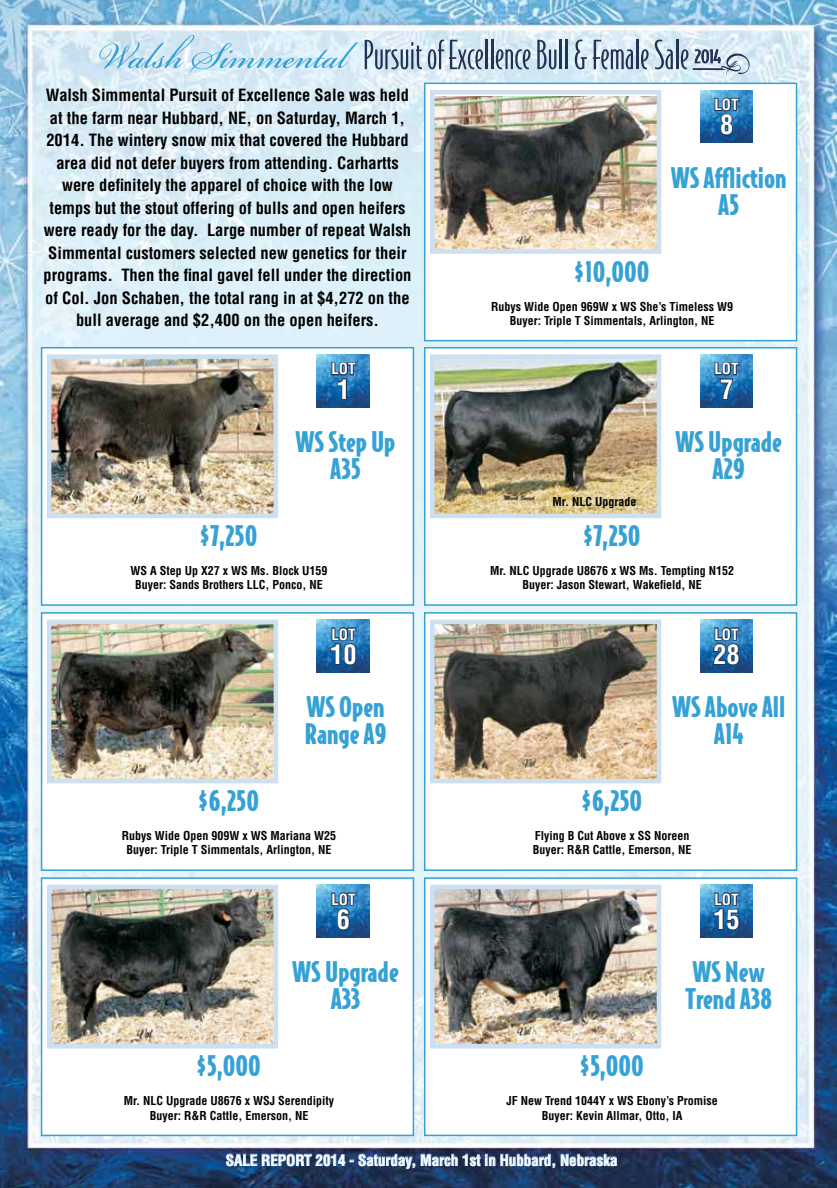
<style>
.page{position:relative;width:837px;height:1188px;background:#fff}
.page>*{position:absolute;margin:0;border:0;box-sizing:border-box;transform-origin:0 0}
.t1{font:900 27px/27px "Bodega Sans";color:#35a1d4;text-align:center}
.t2{font:700 condensed 26.25px "Helvetica";color:#fff}
.t3{font:700 condensed 16.5px/22.5px "Helvetica";color:#000;text-align:center}
.t4{font:700 condensed 15px "Helvetica";color:#fff}
.t5{font:700 condensed 12px/14.4px "Helvetica";color:#000;text-align:center}
</style>
<div class="page">
<img style="left:0;top:0;width:837px;height:1188px">
<svg style="left:226px;top:1148px;width:392px;height:31px"></svg>
<svg style="left:99px;top:35px;width:259px;height:38px"></svg>
<svg style="left:365px;top:40px;width:57px;height:29px"></svg>
<svg style="left:428px;top:40px;width:55px;height:29px"></svg>
<hr style="left:485px;top:40px;width:3px;height:29px;background:#223354">
<hr style="left:491px;top:40px;width:2px;height:29px;background:#223354">
<svg style="left:496px;top:49px;width:34px;height:20px"></svg>
<svg style="left:537px;top:40px;width:19px;height:29px"></svg>
<hr style="left:559px;top:40px;width:3px;height:29px;background:#223354">
<hr style="left:565px;top:40px;width:2px;height:29px;background:#223354">
<svg style="left:575px;top:40px;width:12px;height:29px"></svg>
<svg style="left:593px;top:40px;width:40px;height:29px"></svg>
<hr style="left:636px;top:40px;width:2px;height:29px;background:#223354">
<svg style="left:641px;top:49px;width:8px;height:20px"></svg>
<svg style="left:655px;top:40px;width:18px;height:29px"></svg>
<hr style="left:676px;top:40px;width:2px;height:29px;background:#223354">
<svg style="left:681px;top:49px;width:69px;height:26px"></svg>
<div style="left:424px;top:83px;width:373px;height:258px;background:#fff;border:2px solid #35a1d4"></div>
<img style="left:435px;top:96px;width:221px;height:153px">
<div style="left:430px;top:90px;width:231px;height:164px;border:4px solid #cde0f1"></div>
<img style="left:700px;top:90px;width:53px;height:53px">
<svg style="left:714px;top:97px;width:26px;height:40px"></svg>
<div style="left:41px;top:347px;width:373px;height:259px;background:#fff;border:2px solid #35a1d4"></div>
<img style="left:52px;top:359px;width:221px;height:154px">
<div style="left:47px;top:354px;width:231px;height:164px;border:4px solid #cde0f1"></div>
<img style="left:317px;top:354px;width:53px;height:53px">
<svg style="left:331px;top:361px;width:26px;height:40px"></svg>
<div style="left:424px;top:347px;width:373px;height:259px;background:#fff;border:2px solid #35a1d4"></div>
<img style="left:435px;top:359px;width:221px;height:154px">
<div style="left:430px;top:354px;width:231px;height:164px;border:4px solid #cde0f1"></div>
<img style="left:700px;top:354px;width:53px;height:53px">
<svg style="left:714px;top:361px;width:26px;height:40px"></svg>
<div style="left:41px;top:612px;width:373px;height:259px;background:#fff;border:2px solid #35a1d4"></div>
<img style="left:52px;top:625px;width:221px;height:153px">
<div style="left:47px;top:620px;width:231px;height:163px;border:4px solid #cde0f1"></div>
<img style="left:317px;top:620px;width:53px;height:52px">
<svg style="left:330px;top:626px;width:27px;height:40px"></svg>
<div style="left:424px;top:612px;width:373px;height:259px;background:#fff;border:2px solid #35a1d4"></div>
<img style="left:435px;top:625px;width:221px;height:153px">
<div style="left:430px;top:620px;width:231px;height:163px;border:4px solid #cde0f1"></div>
<img style="left:700px;top:620px;width:53px;height:52px">
<svg style="left:712px;top:626px;width:29px;height:40px"></svg>
<div style="left:41px;top:877px;width:373px;height:259px;background:#fff;border:2px solid #35a1d4"></div>
<img style="left:52px;top:890px;width:221px;height:154px">
<div style="left:47px;top:885px;width:231px;height:164px;border:4px solid #cde0f1"></div>
<img style="left:317px;top:885px;width:53px;height:53px">
<svg style="left:331px;top:891px;width:26px;height:40px"></svg>
<div style="left:424px;top:877px;width:373px;height:259px;background:#fff;border:2px solid #35a1d4"></div>
<img style="left:435px;top:890px;width:221px;height:154px">
<div style="left:430px;top:885px;width:231px;height:164px;border:4px solid #cde0f1"></div>
<img style="left:700px;top:885px;width:53px;height:53px">
<svg style="left:713px;top:891px;width:27px;height:40px"></svg>
<p class="t3" style="left:44px;top:84px;width:370px">Walsh Simmental Pursuit of Excellence Sale was held at the farm near Hubbard, NE, on Saturday, March 1, 2014. The wintery snow mix that covered the Hubbard area did not defer buyers from attending. Carhartts were definitely the apparel of choice with the low temps but the stout offering of bulls and open heifers were ready for the day. Large number of repeat Walsh Simmental customers selected new genetics for their programs. Then the final gavel fell under the direction of Col. Jon Schaben, the total rang in at $4,272 on the bull average and $2,400 on the open heifers.</p>
<p class="t4" style="left:331px;top:360px;width:26px">LOT</p>
<h2 class="t2" style="left:337px;top:373px;width:15px">1</h2>
<h1 class="t1" style="left:296px;top:427px;width:101px">WS Step Up<br>A35</h1>
<h1 class="t1" style="left:201px;top:521px;width:58px">$7,250</h1>
<p class="t5" style="left:131px;top:563px;width:199px">WS A Step Up X27 x WS Ms. Block U159<br>Buyer: Sands Brothers LLC, Ponco, NE</p>
<p class="t4" style="left:331px;top:625px;width:26px">LOT</p>
<h2 class="t2" style="left:330px;top:638px;width:28px">10</h2>
<h1 class="t1" style="left:305px;top:692px;width:83px;text-align:left">WS Open<br>Range A9</h1>
<h1 class="t1" style="left:199px;top:786px;width:62px">$6,250</h1>
<p class="t5" style="left:122px;top:828px;width:216px">Rubys Wide Open 909W x WS Mariana W25<br>Buyer: Triple T Simmentals, Arlington, NE</p>
<p class="t4" style="left:331px;top:890px;width:26px">LOT</p>
<h2 class="t2" style="left:337px;top:904px;width:15px">6</h2>
<h1 class="t1" style="left:292px;top:957px;width:108px">WS Upgrade<br>A33</h1>
<h1 class="t1" style="left:197px;top:1051px;width:65px">$5,000</h1>
<p class="t5" style="left:124px;top:1094px;width:212px">Mr. NLC Upgrade U8676 x WSJ Serendipity<br>Buyer: R&amp;R Cattle, Emerson, NE</p>
<p class="t4" style="left:714px;top:95px;width:26px">LOT</p>
<h2 class="t2" style="left:720px;top:109px;width:15px">8</h2>
<h1 class="t1" style="left:671px;top:163px;width:117px">WS Affliction<br>A5</h1>
<h1 class="t1" style="left:575px;top:257px;width:76px">$10,000</h1>
<p class="t5" style="left:491px;top:299px;width:243px">Rubys Wide Open 969W x WS She’s Timeless W9<br>Buyer: Triple T Simmentals, Arlington, NE</p>
<p class="t5" style="left:553px;top:494px;width:85px">Mr. NLC Upgrade</p>
<p class="t4" style="left:714px;top:360px;width:26px">LOT</p>
<h2 class="t2" style="left:720px;top:373px;width:15px">7</h2>
<h1 class="t1" style="left:675px;top:427px;width:108px">WS Upgrade<br>A29</h1>
<h1 class="t1" style="left:584px;top:521px;width:58px">$7,250</h1>
<p class="t5" style="left:490px;top:563px;width:246px">Mr. NLC Upgrade U8676 x WS Ms. Tempting N152<br>Buyer: Jason Stewart, Wakefield, NE</p>
<p class="t4" style="left:714px;top:625px;width:26px">LOT</p>
<h2 class="t2" style="left:713px;top:638px;width:28px">28</h2>
<h1 class="t1" style="left:672px;top:692px;width:115px">WS Above All<br>A14</h1>
<h1 class="t1" style="left:582px;top:786px;width:62px">$6,250</h1>
<p class="t5" style="left:533px;top:828px;width:160px;text-align:left">Flying B Cut Above x SS Noreen<br>Buyer: R&amp;R Cattle, Emerson, NE</p>
<p class="t4" style="left:714px;top:890px;width:26px">LOT</p>
<h2 class="t2" style="left:713px;top:904px;width:28px">15</h2>
<h1 class="t1" style="left:685px;top:957px;width:88px;text-align:left">WS New<br>Trend A38</h1>
<h1 class="t1" style="left:580px;top:1051px;width:65px">$5,000</h1>
<p class="t5" style="left:506px;top:1094px;width:213px">JF New Trend 1044Y x WS Ebony’s Promise<br>Buyer: Kevin Allmar, Otto, IA</p>
<p class="t4" style="left:226px;top:1151px;width:393px">SALE REPORT 2014 - Saturday, March 1st in Hubbard, Nebraska</p>
</div>
